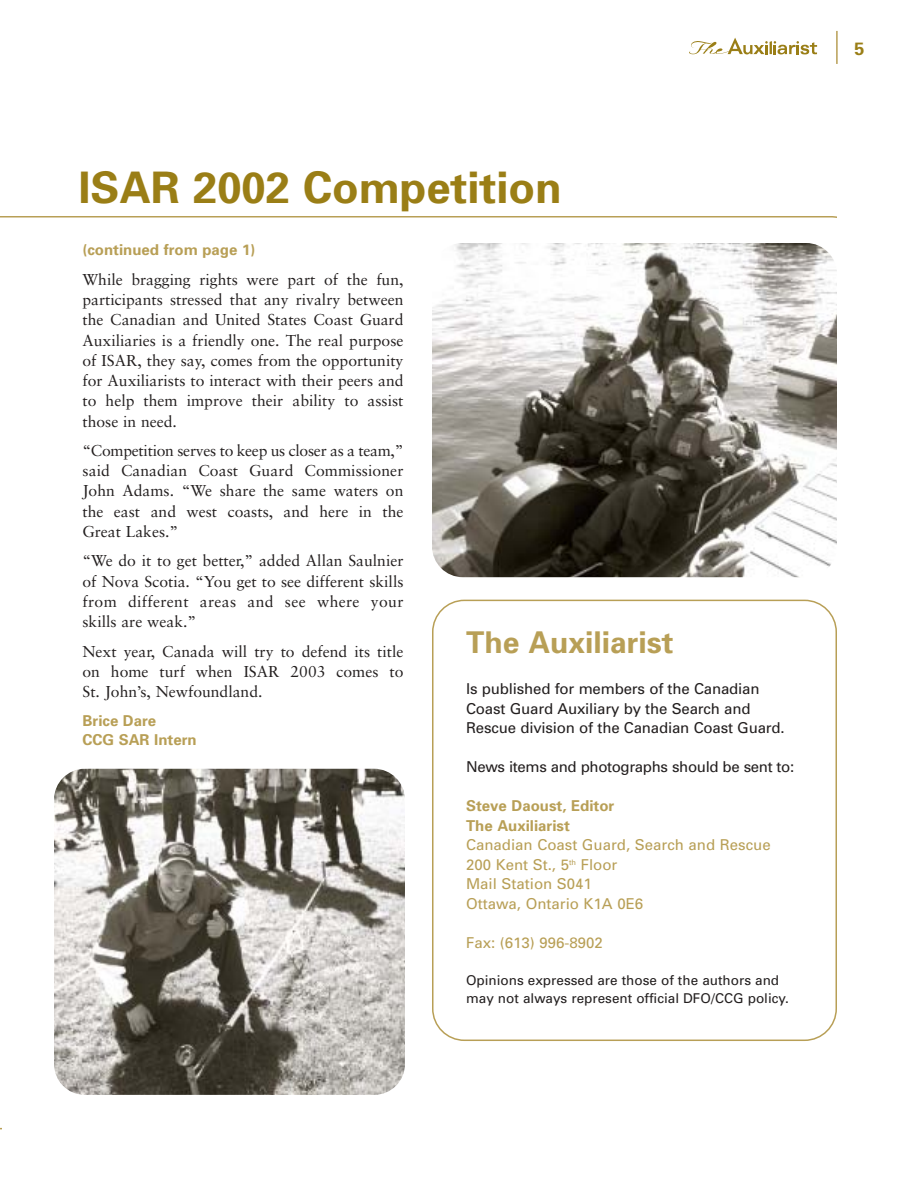
<style>
.page{position:relative;width:918px;height:1188px;background:#fff}
.page>*{position:absolute;margin:0;border:0;box-sizing:border-box;transform-origin:0 0}
.t1{font:700 43.5px "Univers";color:#9a7e16}
.t2{font:700 30px "Univers";color:#b89f56}
.t3{font:700 17.85px "Univers";color:#9a7e16}
.t4{font:15.75px/20.2px "Sabon";color:#231f1f;text-align:justify}
.t5{font:15px/19.5px "Univers";letter-spacing:-.01em;color:#231f1f}
.t6{font:15px/19.5px "Univers";color:#b89f56}
.t7{font:700 15px/19.5px "Univers";color:#b89f56}
.t8{font:13.5px/18px "Univers";color:#231f1f}
</style>
<div class="page">
<svg style="left:689px;top:38px;width:128px;height:16px"></svg>
<hr style="left:836px;top:31px;width:2px;height:33px;background:#b89f56">
<svg style="left:432px;top:600px;width:405px;height:441px"></svg>
<img style="left:54px;top:769px;width:351px;height:326px;border-radius:31px">
<img style="left:432px;top:243px;width:405px;height:334px;border-radius:31px">
<h1 class="t1" style="left:78px;top:171px;width:485px">ISAR 2002 Competition</h1>
<p class="t7" style="left:82px;top:242px;width:174px">(continued from page 1)</p>
<p class="t4" style="left:82px;top:270px;width:323px">While bragging rights were part of the fun, participants stressed that any rivalry between the Canadian and United States Coast Guard Auxiliaries is a friendly one. The real purpose of ISAR, they say, comes from the opportunity for Auxiliarists to interact with their peers and to help them improve their ability to assist those in need.</p>
<p class="t4" style="left:82px;top:442px;width:323px">“Competition serves to keep us closer as a team,” said Canadian Coast Guard Commissioner John Adams. “We share the same waters on the east and west coasts, and here in the Great Lakes.”</p>
<p class="t4" style="left:82px;top:552px;width:323px">“We do it to get better,” added Allan Saulnier of Nova Scotia. “You get to see different skills from different areas and see where your skills are weak.”</p>
<p class="t4" style="left:82px;top:642px;width:323px">Next year, Canada will try to defend its title on home turf when ISAR 2003 comes to St. John’s, Newfoundland.</p>
<p class="t7" style="left:82px;top:712px;width:116px">Brice Dare<br>CCG SAR Intern</p>
<h2 class="t2" style="left:466px;top:632px;width:209px">The Auxiliarist</h2>
<p class="t5" style="left:466px;top:681px;width:320px">Is published for members of the Canadian<br>Coast Guard Auxiliary by the Search and<br>Rescue division of the Canadian Coast Guard.</p>
<p class="t5" style="left:466px;top:759px;width:330px">News items and photographs should be sent to:</p>
<p class="t7" style="left:466px;top:798px;width:150px">Steve Daoust, Editor<br>The Auxiliarist</p>
<p class="t6" style="left:466px;top:837px;width:306px">Canadian Coast Guard, Search and Rescue<br>200 Kent St., 5<sup>th</sup> Floor<br>Mail Station S041<br>Ottawa, Ontario K1A 0E6</p>
<p class="t6" style="left:466px;top:934px;width:138px">Fax: (613) 996-8902</p>
<p class="t8" style="left:466px;top:973px;width:324px">Opinions expressed are those of the authors and may not always represent official DFO/CCG policy.</p>
<p class="t3" style="left:855px;top:42px;width:11px">5</p>
</div>
